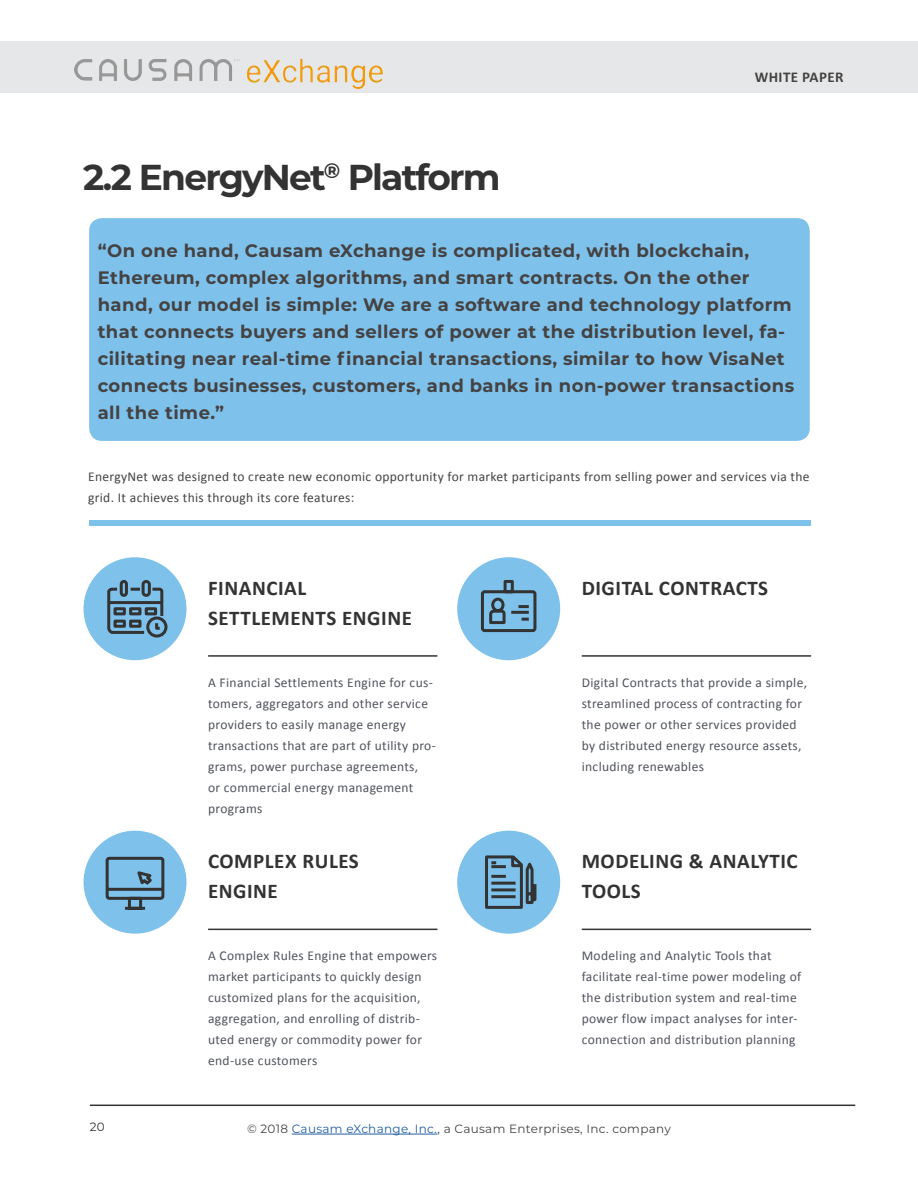
<style>
.page{position:relative;width:918px;height:1188px;background:#fff}
.page>*{position:absolute;margin:0;border:0;box-sizing:border-box;transform-origin:0 0}
.t1{font:700 36px "Montserrat";letter-spacing:-.05em;color:#333}
.t2{font:700 21px/30px "Calibri";letter-spacing:.025em;color:#333}
.t3{font:700 18px/27px "Montserrat";letter-spacing:.025em;color:#454242}
.t4{font:700 15px "Calibri";letter-spacing:.025em;color:#454242}
.t5{font:13.5px/21px "Calibri";letter-spacing:.025em;color:#50535c}
.t6{font:13.5px/21px "Calibri";letter-spacing:.025em;color:#454242}
.t7{font:12px "Montserrat";letter-spacing:.025em;color:#454242}
.t8{font:12px "Montserrat";color:#333}
.s1{color:#215e9e}
</style>
<div class="page">
<hr style="left:292px;top:1134px;width:145px;height:1px;background:#215e9e">
<div style="left:89px;top:520px;width:722px;height:6px;background:#7ec1eb"></div>
<div style="left:84px;top:557px;width:103px;height:103px;background:#7ec1eb;border-radius:50%"></div>
<hr style="left:208px;top:655px;width:229px;height:2px;background:#333">
<div style="left:457px;top:557px;width:103px;height:103px;background:#7ec1eb;border-radius:50%"></div>
<hr style="left:582px;top:655px;width:229px;height:2px;background:#333">
<div style="left:84px;top:831px;width:103px;height:103px;background:#7ec1eb;border-radius:50%"></div>
<hr style="left:208px;top:929px;width:229px;height:1px;background:#333">
<div style="left:457px;top:831px;width:103px;height:103px;background:#7ec1eb;border-radius:50%"></div>
<hr style="left:582px;top:929px;width:229px;height:1px;background:#333">
<svg style="left:480px;top:580px;width:57px;height:53px"></svg>
<svg style="left:107px;top:580px;width:61px;height:58px"></svg>
<svg style="left:105px;top:856px;width:60px;height:54px"></svg>
<svg style="left:485px;top:855px;width:52px;height:54px"></svg>
<div style="left:89px;top:218px;width:721px;height:223px;background:#7ec1eb;border-radius:13px"></div>
<hr style="left:90px;top:1105px;width:765px;height:1px;background:#333">
<div style="left:0;top:41px;width:918px;height:51px;background:#e6e7e8"></div>
<img style="left:74px;top:58px;width:309px;height:35px">
<h1 class="t1" style="left:83px;top:151px;width:419px">2.2 EnergyNet<sup>®</sup> Platform</h1>
<p class="t4" style="left:755px;top:68px;width:90px">WHITE PAPER</p>
<p class="t3" style="left:98px;top:236px;width:698px">“On one hand, Causam eXchange is complicated, with blockchain, Ethereum, complex algorithms, and smart contracts. On the other hand, our model is simple: We are a software and technology platform that connects buyers and sellers of power at the distribution level, fa&shy;cilitating near real-time financial transactions, similar to how VisaNet connects businesses, customers, and banks in non-power transactions all the time.”</p>
<p class="t6" style="left:88px;top:466px;width:723px">EnergyNet was designed to create new economic opportunity for market participants from selling power and services via the grid. It achieves this through its core features:</p>
<p class="t8" style="left:90px;top:1119px;width:16px">20</p>
<h2 class="t2" style="left:208px;top:573px;width:205px">FINANCIAL<br>SETTLEMENTS ENGINE</h2>
<p class="t5" style="left:208px;top:672px;width:229px">A Financial Settlements Engine for cus&shy;tomers, aggregators and other service providers to easily manage energy transactions that are part of utility pro&shy;grams, power purchase agreements,<br>or commercial energy management programs</p>
<h2 class="t2" style="left:208px;top:846px;width:152px">COMPLEX RULES<br>ENGINE</h2>
<p class="t5" style="left:208px;top:945px;width:231px">A Complex Rules Engine that empowers market participants to quickly design customized plans for the acquisition, aggregation, and enrolling of distrib&shy;uted energy or commodity power for end-use customers</p>
<h2 class="t2" style="left:582px;top:573px;width:188px">DIGITAL CONTRACTS</h2>
<p class="t5" style="left:582px;top:672px;width:227px">Digital Contracts that provide a simple, streamlined process of contracting for the power or other services provided by distributed energy resource assets, including renewables</p>
<h2 class="t2" style="left:582px;top:846px;width:217px">MODELING &amp; ANALYTIC<br>TOOLS</h2>
<p class="t5" style="left:582px;top:945px;width:221px">Modeling and Analytic Tools that facilitate real-time power modeling of the distribution system and real-time power flow impact analyses for inter&shy;connection and distribution planning</p>
<p class="t7" style="left:247px;top:1120px;width:425px">© 2018 <span class="s1">Causam eXchange, Inc.</span>, a Causam Enterprises, Inc. company</p>
</div>
